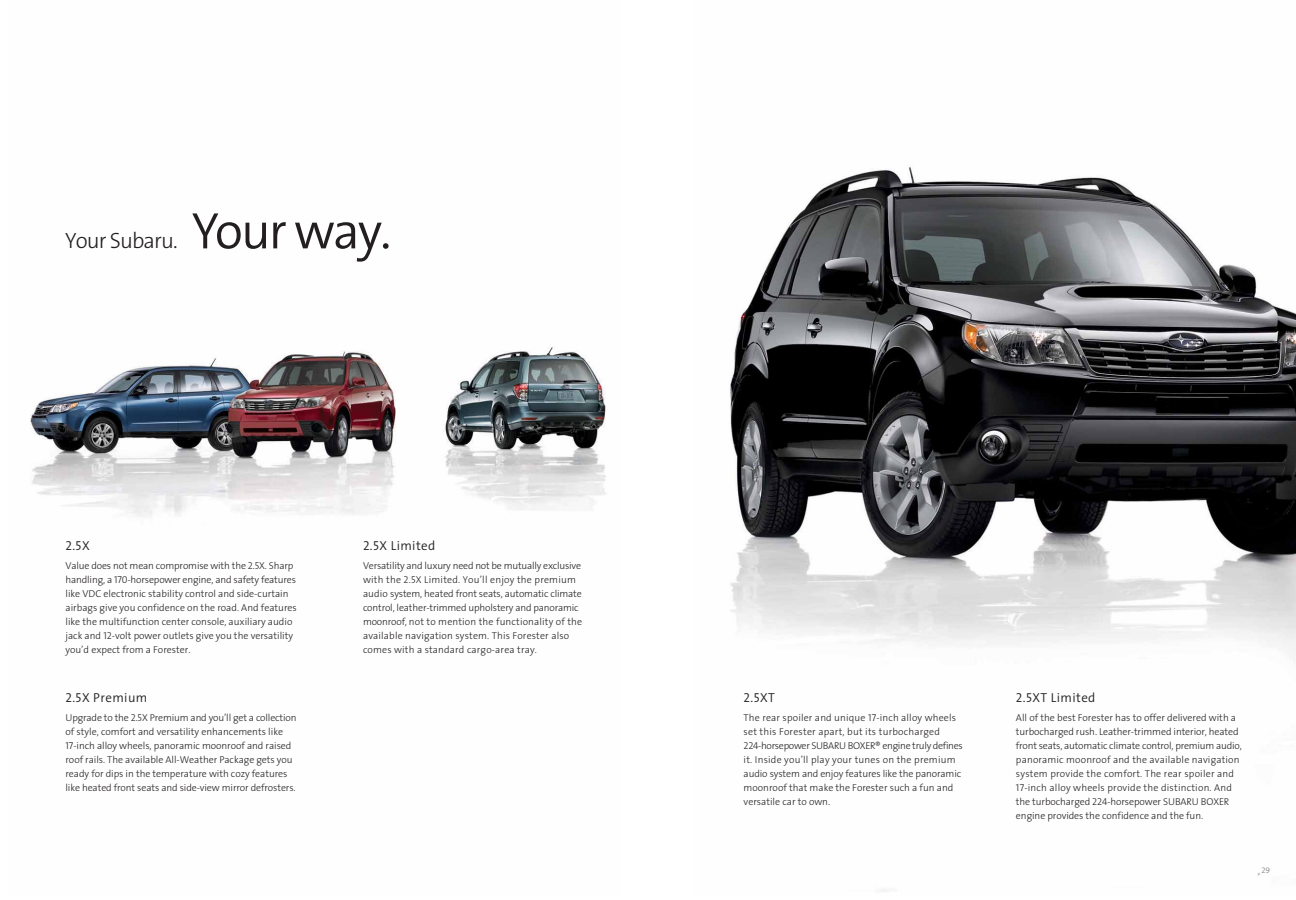
<style>
.page{position:relative;width:1296px;height:900px;background:#fff}
.page>*{position:absolute;margin:0;border:0;box-sizing:border-box;transform-origin:0 0}
.t1{font:51.8px "The Sans Semi Light Subaru";letter-spacing:-.04em;color:#231f20}
.t2{font:22.2px "The Sans Light Subaru";letter-spacing:-.04em;color:#231f20}
.t3{font:13px "The Sans Semi Light Subaru";letter-spacing:.03em;color:#231f20}
.t4{font:10px/14px "The Sans Light Subaru";color:#231f20}
.t5{font:8px "The Sans Light Subaru";color:#717073}
</style>
<div class="page">
<img style="left:30px;top:347px;width:576px;height:170px">
<img style="left:730px;top:167px;width:566px;height:724px">
<h2 class="t2" style="left:65px;top:232px;width:114px">Your Subaru.</h2>
<h1 class="t1" style="left:192px;top:205px;width:201px">Your way.</h1>
<h3 class="t3" style="left:66px;top:539px;width:26px">2.5X</h3>
<p class="t4" style="left:66px;top:559px;width:233px">Value does not mean compromise with the 2.5X. Sharp handling, a 170-horsepower engine, and safety features like VDC electronic stability control and side-curtain airbags give you confidence on the road. And features like the multifunction center console, auxiliary audio jack and 12-volt power outlets give you the versatility you’d expect from a Forester.</p>
<h3 class="t3" style="left:66px;top:691px;width:83px">2.5X Premium</h3>
<p class="t4" style="left:66px;top:711px;width:233px">Upgrade to the 2.5X Premium and you’ll get a collection of style, comfort and versatility enhancements like 17-inch alloy wheels, panoramic moonroof and raised roof rails. The available All-Weather Package gets you ready for dips in the temperature with cozy features like heated front seats and side-view mirror defrosters.</p>
<h3 class="t3" style="left:363px;top:539px;width:74px">2.5X Limited</h3>
<p class="t4" style="left:363px;top:559px;width:221px">Versatility and luxury need not be mutually exclusive with the 2.5X Limited. You’ll enjoy the premium audio system, heated front seats, automatic climate control, leather-trimmed upholstery and panoramic moonroof, not to mention the functionality of the available navigation system. This Forester also comes with a standard cargo-area tray.</p>
<h3 class="t3" style="left:744px;top:691px;width:33px">2.5XT</h3>
<p class="t4" style="left:744px;top:711px;width:221px">The rear spoiler and unique 17-inch alloy wheels set this Forester apart, but its turbocharged 224-horsepower SUBARU BOXER® engine truly defines it. Inside you’ll play your tunes on the premium audio system and enjoy features like the panoramic moonroof that make the Forester such a fun and versatile car to own.</p>
<h3 class="t3" style="left:1016px;top:691px;width:81px">2.5XT Limited</h3>
<p class="t4" style="left:1016px;top:711px;width:227px">All of the best Forester has to offer delivered with a turbocharged rush. Leather-trimmed interior, heated front seats, automatic climate control, premium audio, panoramic moonroof and the available navigation system provide the comfort. The rear spoiler and 17-inch alloy wheels provide the distinction. And the turbocharged 224-horsepower SUBARU BOXER engine provides the confidence and the fun.</p>
<p class="t5" style="left:1258px;top:867px;width:14px"><sub>P</sub> 29</p>
</div>
